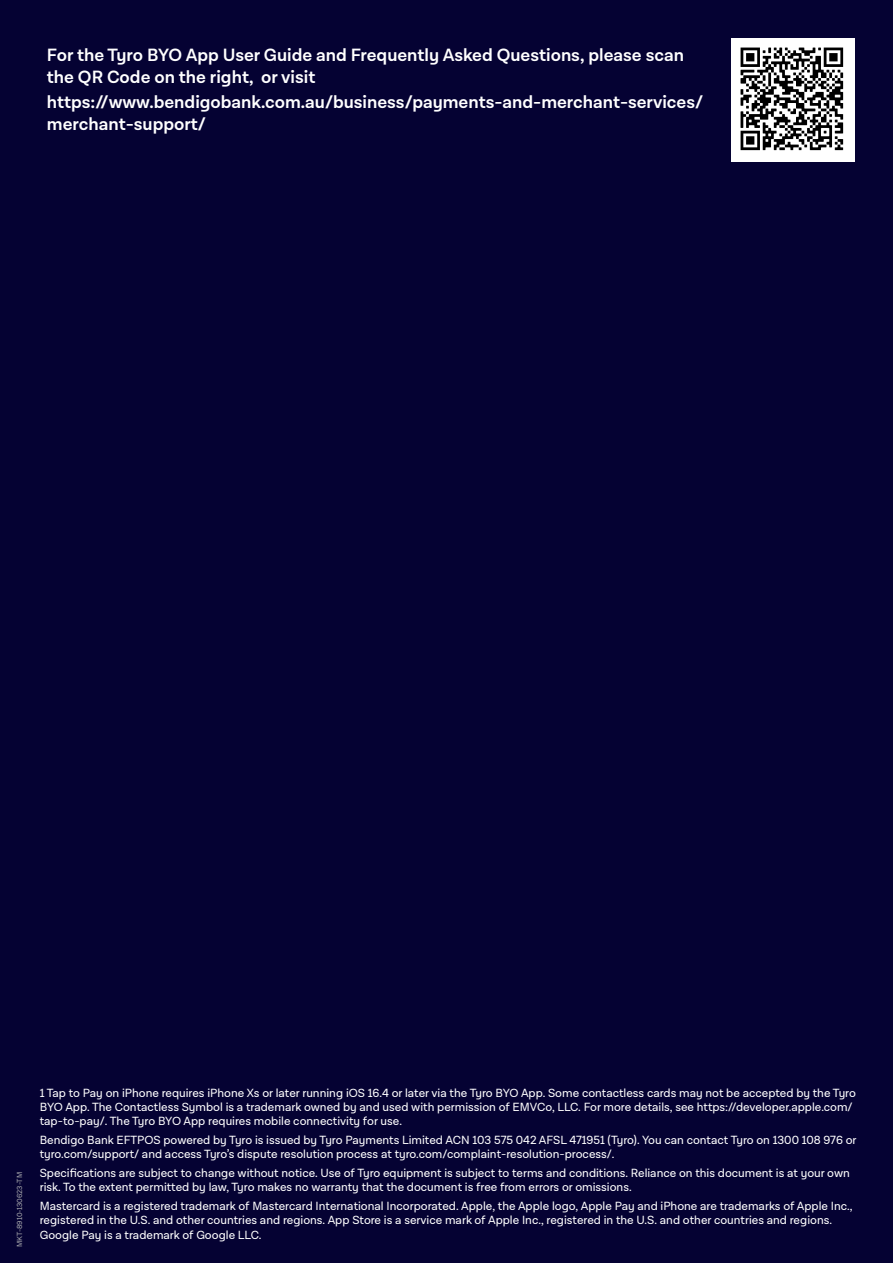
<style>
.page{position:relative;width:893px;height:1263px;background:#050233}
.page>*{position:absolute;margin:0;border:0;box-sizing:border-box;transform-origin:0 0}
.t1{font:600 18px/21.6px "Lota Grotesque Alt 3";color:#fff}
.t2{font:12px/14.4px "Lota Grotesque Alt 3";color:#fff}
.t3{font:7.5px "Lota Grotesque Alt 3";color:#a8a9ad}
</style>
<div class="page">
<img style="left:731px;top:38px;width:124px;height:124px">
<p class="t1" style="left:47px;top:45px;width:639px">For the Tyro BYO App User Guide and Frequently Asked Questions, please scan the QR Code on the right, or visit</p>
<p class="t1" style="left:47px;top:92px;width:658px">https://www.bendigobank.com.au/business/payments-and-merchant-services/ merchant-support/</p>
<p class="t3" style="left:15px;top:1247px;width:76px;rotate:-90deg">MKT-8910-130623-TM</p>
<p class="t2" style="left:40px;top:1085px;width:818px">1 Tap to Pay on iPhone requires iPhone Xs or later running iOS 16.4 or later via the Tyro BYO App. Some contactless cards may not be accepted by the Tyro<br>BYO App. The Contactless Symbol is a trademark owned by and used with permission of EMVCo, LLC. For more details, see https://developer.apple.com/ tap-to-pay/. The Tyro BYO App requires mobile connectivity for use.</p>
<p class="t2" style="left:40px;top:1133px;width:818px">Bendigo Bank EFTPOS powered by Tyro is issued by Tyro Payments Limited ACN 103 575 042 AFSL 471951 (Tyro). You can contact Tyro on 1300 108 976 or tyro.com/support/ and access Tyro’s dispute resolution process at tyro.com/complaint-resolution-process/.</p>
<p class="t2" style="left:40px;top:1166px;width:812px">Specifications are subject to change without notice. Use of Tyro equipment is subject to terms and conditions. Reliance on this document is at your own risk. To the extent permitted by law, Tyro makes no warranty that the document is free from errors or omissions.</p>
<p class="t2" style="left:40px;top:1199px;width:814px">Mastercard is a registered trademark of Mastercard International Incorporated. Apple, the Apple logo, Apple Pay and iPhone are trademarks of Apple Inc., registered in the U.S. and other countries and regions. App Store is a service mark of Apple Inc., registered in the U.S. and other countries and regions.<br>Google Pay is a trademark of Google LLC.</p>
</div>
